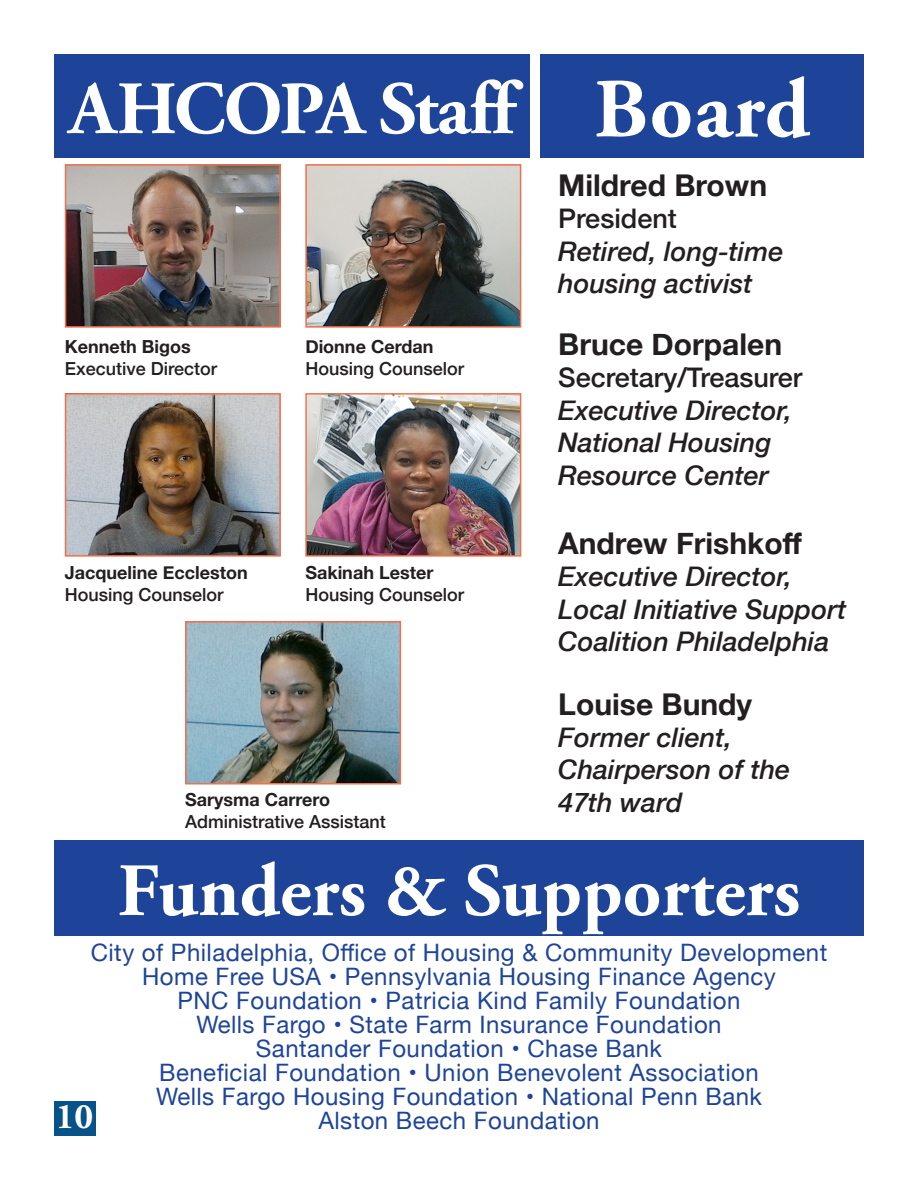
<style>
.page{position:relative;width:918px;height:1188px;background:#fff}
.page>*{position:absolute;margin:0;border:0;box-sizing:border-box;transform-origin:0 0}
.t1{font:700 84px "Adobe Garamond Pro";letter-spacing:.02em;color:#fff}
.t2{font:700 75px "Adobe Garamond Pro";color:#fff}
.t3{font:700 75px "Adobe Garamond Pro";letter-spacing:-.025em;color:#fff}
.t4{font:700 36px "Adobe Garamond Pro";color:#fff}
.t5{font:700 30px "Helvetica Neue";color:#231f20}
.t6{font:italic 500 27px/32.4px "Helvetica Neue";color:#231f20}
.t7{font:500 27px "Helvetica Neue";color:#231f20}
.t8{font:24px "Helvetica Neue";letter-spacing:.02em;color:#1e4499}
.t9{font:500 18px "Helvetica Neue";color:#231f20}
.t10{font:700 18px "Helvetica Neue";color:#231f20}
</style>
<div class="page">
<div style="left:54px;top:54px;width:475px;height:104px;background:#1e4499"></div>
<div style="left:540px;top:54px;width:324px;height:104px;background:#1e4499"></div>
<div style="left:54px;top:840px;width:810px;height:95px;background:#1e4499"></div>
<div style="left:54px;top:1102px;width:41px;height:34px;background:#075389"></div>
<img style="left:308px;top:167px;width:210px;height:158px">
<div style="left:305px;top:164px;width:216px;height:164px;border:2px solid #f36f4b"></div>
<img style="left:68px;top:167px;width:210px;height:158px">
<div style="left:65px;top:164px;width:216px;height:164px;border:2px solid #f36f4b"></div>
<img style="left:68px;top:396px;width:210px;height:158px">
<div style="left:65px;top:393px;width:216px;height:164px;border:2px solid #f36f4b"></div>
<img style="left:188px;top:624px;width:210px;height:157px">
<div style="left:185px;top:621px;width:216px;height:163px;border:2px solid #f36f4b"></div>
<img style="left:307px;top:395px;width:212px;height:160px">
<div style="left:305px;top:393px;width:216px;height:164px;border:1px solid #f36f4b"></div>
<p class="t3" style="left:69px;top:66px;width:447px">AHCOPA Staff</p>
<p class="t1" style="left:594px;top:61px;width:217px">Board</p>
<p class="t10" style="left:65px;top:333px;width:127px">Kenneth Bigos</p>
<p class="t9" style="left:65px;top:354px;width:154px">Executive Director</p>
<p class="t10" style="left:305px;top:333px;width:130px">Dionne Cerdan</p>
<p class="t9" style="left:305px;top:354px;width:160px">Housing Counselor</p>
<p class="t10" style="left:65px;top:559px;width:184px">Jacqueline Eccleston</p>
<p class="t9" style="left:65px;top:580px;width:160px">Housing Counselor</p>
<p class="t10" style="left:305px;top:559px;width:130px">Sakinah Lester</p>
<p class="t9" style="left:305px;top:580px;width:160px">Housing Counselor</p>
<p class="t10" style="left:185px;top:785px;width:147px">Sarysma Carrero</p>
<p class="t9" style="left:185px;top:807px;width:202px">Administrative Assistant</p>
<p class="t5" style="left:558px;top:162px;width:210px">Mildred Brown</p>
<p class="t7" style="left:558px;top:197px;width:120px">President</p>
<p class="t6" style="left:558px;top:233px;width:227px">Retired, long-time housing activist</p>
<p class="t5" style="left:558px;top:321px;width:225px">Bruce Dorpalen</p>
<p class="t7" style="left:558px;top:356px;width:246px">Secretary/Treasurer</p>
<p class="t6" style="left:558px;top:392px;width:235px">Executive Director,</p>
<p class="t6" style="left:558px;top:425px;width:215px">National Housing</p>
<p class="t6" style="left:558px;top:457px;width:212px">Resource Center</p>
<p class="t5" style="left:558px;top:520px;width:245px">Andrew Frishkoff</p>
<p class="t6" style="left:558px;top:559px;width:235px">Executive Director,</p>
<p class="t6" style="left:558px;top:591px;width:290px">Local Initiative Support<br>Coalition Philadelphia</p>
<p class="t5" style="left:558px;top:680px;width:195px">Louise Bundy</p>
<p class="t6" style="left:558px;top:719px;width:175px">Former client,</p>
<p class="t6" style="left:558px;top:752px;width:234px">Chairperson of the</p>
<p class="t6" style="left:558px;top:784px;width:126px">47th ward</p>
<p class="t2" style="left:118px;top:848px;width:684px">Funders &amp; Supporters</p>
<p class="t8" style="left:91px;top:935px;width:738px">City of Philadelphia, Office of Housing &amp; Community Development</p>
<p class="t8" style="left:142px;top:959px;width:635px">Home Free USA • Pennsylvania Housing Finance Agency</p>
<p class="t8" style="left:177px;top:983px;width:565px">PNC Foundation • Patricia Kind Family Foundation</p>
<p class="t8" style="left:196px;top:1007px;width:527px">Wells Fargo • State Farm Insurance Foundation</p>
<p class="t8" style="left:256px;top:1031px;width:408px">Santander Foundation • Chase Bank</p>
<p class="t8" style="left:159px;top:1055px;width:601px">Beneficial Foundation • Union Benevolent Association</p>
<p class="t8" style="left:156px;top:1079px;width:608px">Wells Fargo Housing Foundation • National Penn Bank</p>
<p class="t8" style="left:318px;top:1103px;width:283px">Alston Beech Foundation</p>
<p class="t4" style="left:56px;top:1095px;width:39px">10</p>
</div>
